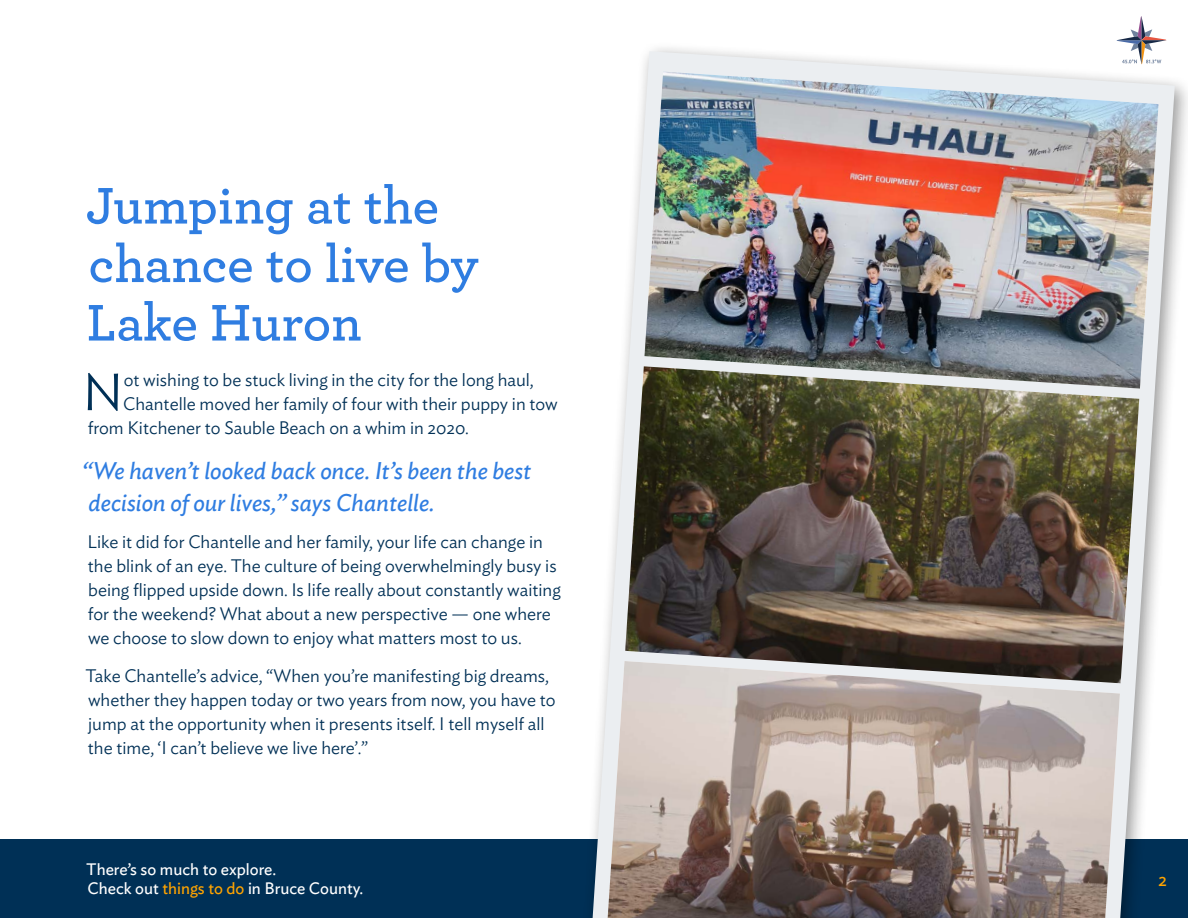
<style>
.page{position:relative;width:1188px;height:918px;background:#fff}
.page>*{position:absolute;margin:0;border:0;box-sizing:border-box;transform-origin:0 0}
.t1{font:600 54px/58.5px "Archer";letter-spacing:-.005em;color:#2f7de1}
.body_-_dropcap{font:300 51.75px "Ideal Sans";color:#003056}
.Callout{font:italic 24px/31.5px "Ideal Sans";color:#2f7de1}
.body{font:300 18px/24px "Ideal Sans";color:#003056}
.body_-_dropcap-2{font:300 18px "Ideal Sans";color:#003056}
.t2{font:18px "Ideal Sans";color:#ffa400}
.CTA{font:16.5px/19.8px "Ideal Sans";color:#fff}
.s1{color:#ffa400}
</style>
<div class="page">
<div style="left:0;top:839px;width:1188px;height:79px;background:#003056"></div>
<svg style="left:1117px;top:16px;width:49px;height:25px"></svg>
<div style="left:580px;top:41px;width:608px;height:877px;background:#000;opacity:.41"></div>
<svg style="left:593px;top:51px;width:582px;height:867px"></svg>
<img style="left:644px;top:72px;width:515px;height:317px">
<img style="left:625px;top:366px;width:514px;height:317px">
<img style="left:608px;top:661px;width:512px;height:257px">
<h2 class="t1" style="left:86px;top:173px;width:395px">Jumping at the chance to live by<br>Lake Huron</h2>
<p class="body_-_dropcap" style="left:83px;top:353px;width:42px">N</p>
<p class="body_-_dropcap-2" style="left:124px;top:366px;width:411px">ot wishing to be stuck living in the city for the long haul,</p>
<p class="body_-_dropcap-2" style="left:123px;top:390px;width:436px">Chantelle moved her family of four with their puppy in tow</p>
<p class="body_-_dropcap-2" style="left:88px;top:414px;width:383px">from Kitchener to Sauble Beach on a whim in 2020.</p>
<p class="Callout" style="left:82px;top:453px;width:450px">“We haven’t looked back once. It’s been the best decision of our lives,” says Chantelle.</p>
<p class="body" style="left:88px;top:528px;width:475px">Like it did for Chantelle and her family, your life can change in the blink of an eye. The culture of being overwhelmingly busy is being flipped upside down. Is life really about constantly waiting for the weekend? What about a new perspective — one where we choose to slow down to enjoy what matters most to us.</p>
<p class="body" style="left:85px;top:662px;width:472px">Take Chantelle’s advice, “When you’re manifesting big dreams, whether they happen today or two years from now, you have to jump at the opportunity when it presents itself. I tell myself all the time, ‘I can’t believe we live here’.”</p>
<p class="CTA" style="left:86px;top:858px;width:279px">There’s so much to explore.<br>Check out <span class="s1">things to do</span> in Bruce County.</p>
<p class="t2" style="left:1158px;top:866px;width:10px">2</p>
</div>
